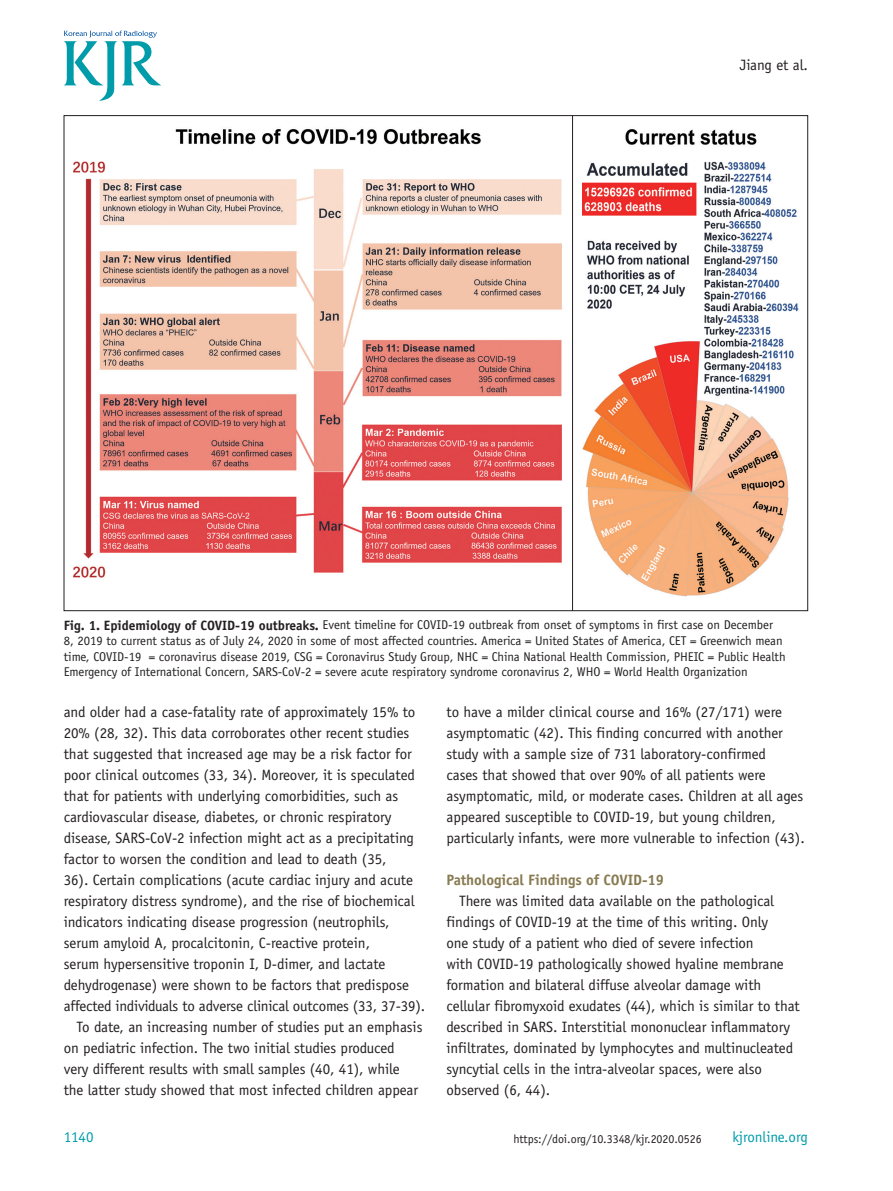
<style>
.page{position:relative;width:893px;height:1191px;background:#fff}
.page>*{position:absolute;margin:0;border:0;box-sizing:border-box;transform-origin:0 0}
.t1{font:15px/21px "Officina Sans Std";letter-spacing:-.005em;color:#231f20}
.t2{font:700 15px "Officina Sans Std";letter-spacing:-.005em;color:#887a51}
.t3{font:15px "Officina Sans Std";letter-spacing:-.005em;color:#009caa}
.t4{font:12.75px/15.5px "Officina Sans Std";letter-spacing:-.005em;color:#231f20}
.t5{font:12px "Officina Sans Std";letter-spacing:-.005em;color:#231f20}
.s1{font-weight:700;font-size:13.5px}
</style>
<div class="page">
<svg style="left:64px;top:31px;width:97px;height:70px"></svg>
<img style="left:73px;top:129px;width:489px;height:449px">
<img style="left:582px;top:129px;width:216px;height:468px">
<hr style="left:572px;top:115px;width:1px;height:496px;background:#231f20">
<p class="t1" style="left:740px;top:54px;width:70px">Jiang et al.</p>
<p class="t4" style="left:64px;top:617px;width:723px"><span class="s1">Fig. 1. Epidemiology of COVID-19 outbreaks.</span> Event timeline for COVID-19 outbreak from onset of symptoms in first case on December 8, 2019 to current status as of July 24, 2020 in some of most affected countries. America = United States of America, CET = Greenwich mean time, COVID-19 = coronavirus disease 2019, CSG = Coronavirus Study Group, NHC = China National Health Commission, PHEIC = Public Health Emergency of International Concern, SARS-CoV-2 = severe acute respiratory syndrome coronavirus 2, WHO = World Health Organization</p>
<p class="t1" style="left:64px;top:701px;width:353px">and older had a case-fatality rate of approximately 15% to</p>
<p class="t1" style="left:64px;top:722px;width:347px">20% (28, 32). This data corroborates other recent studies</p>
<p class="t1" style="left:64px;top:743px;width:350px">that suggested that increased age may be a risk factor for</p>
<p class="t1" style="left:64px;top:764px;width:353px">poor clinical outcomes (33, 34). Moreover, it is speculated</p>
<p class="t1" style="left:64px;top:785px;width:336px">that for patients with underlying comorbidities, such as</p>
<p class="t1" style="left:64px;top:806px;width:329px">cardiovascular disease, diabetes, or chronic respiratory</p>
<p class="t1" style="left:64px;top:827px;width:352px">disease, SARS-CoV-2 infection might act as a precipitating</p>
<p class="t1" style="left:64px;top:848px;width:324px">factor to worsen the condition and lead to death (35,</p>
<p class="t1" style="left:64px;top:869px;width:351px">36). Certain complications (acute cardiac injury and acute</p>
<p class="t1" style="left:64px;top:890px;width:352px">respiratory distress syndrome), and the rise of biochemical</p>
<p class="t1" style="left:64px;top:911px;width:327px">indicators indicating disease progression (neutrophils,</p>
<p class="t1" style="left:64px;top:932px;width:308px">serum amyloid A, procalcitonin, C-reactive protein,</p>
<p class="t1" style="left:64px;top:953px;width:323px">serum hypersensitive troponin I, D-dimer, and lactate</p>
<p class="t1" style="left:64px;top:974px;width:347px">dehydrogenase) were shown to be factors that predispose</p>
<p class="t1" style="left:64px;top:995px;width:363px">affected individuals to adverse clinical outcomes (33, 37-39).</p>
<p class="t1" style="left:77px;top:1016px;width:347px">To date, an increasing number of studies put an emphasis</p>
<p class="t1" style="left:64px;top:1037px;width:333px">on pediatric infection. The two initial studies produced</p>
<p class="t1" style="left:64px;top:1058px;width:338px">very different results with small samples (40, 41), while</p>
<p class="t1" style="left:64px;top:1079px;width:356px">the latter study showed that most infected children appear</p>
<p class="t3" style="left:64px;top:1128px;width:31px">1140</p>
<p class="t1" style="left:446px;top:701px;width:360px">to have a milder clinical course and 16% (27/171) were asymptomatic (42). This finding concurred with another study with a sample size of 731 laboratory-confirmed<br>cases that showed that over 90% of all patients were asymptomatic, mild, or moderate cases. Children at all ages appeared susceptible to COVID-19, but young children, particularly infants, were more vulnerable to infection (43).</p>
<p class="t2" style="left:446px;top:871px;width:219px">Pathological Findings of COVID-19</p>
<p class="t1" style="left:446px;top:890px;width:355px;text-indent:13px">There was limited data available on the pathological findings of COVID-19 at the time of this writing. Only<br>one study of a patient who died of severe infection<br>with COVID-19 pathologically showed hyaline membrane formation and bilateral diffuse alveolar damage with cellular fibromyxoid exudates (44), which is similar to that described in SARS. Interstitial mononuclear inflammatory infiltrates, dominated by lymphocytes and multinucleated syncytial cells in the intra-alveolar spaces, were also observed (6, 44).</p>
<p class="t5" style="left:513px;top:1132px;width:190px">https://doi.org/10.3348/kjr.2020.0526</p>
<p class="t3" style="left:732px;top:1128px;width:77px">kjronline.org</p>
</div>
